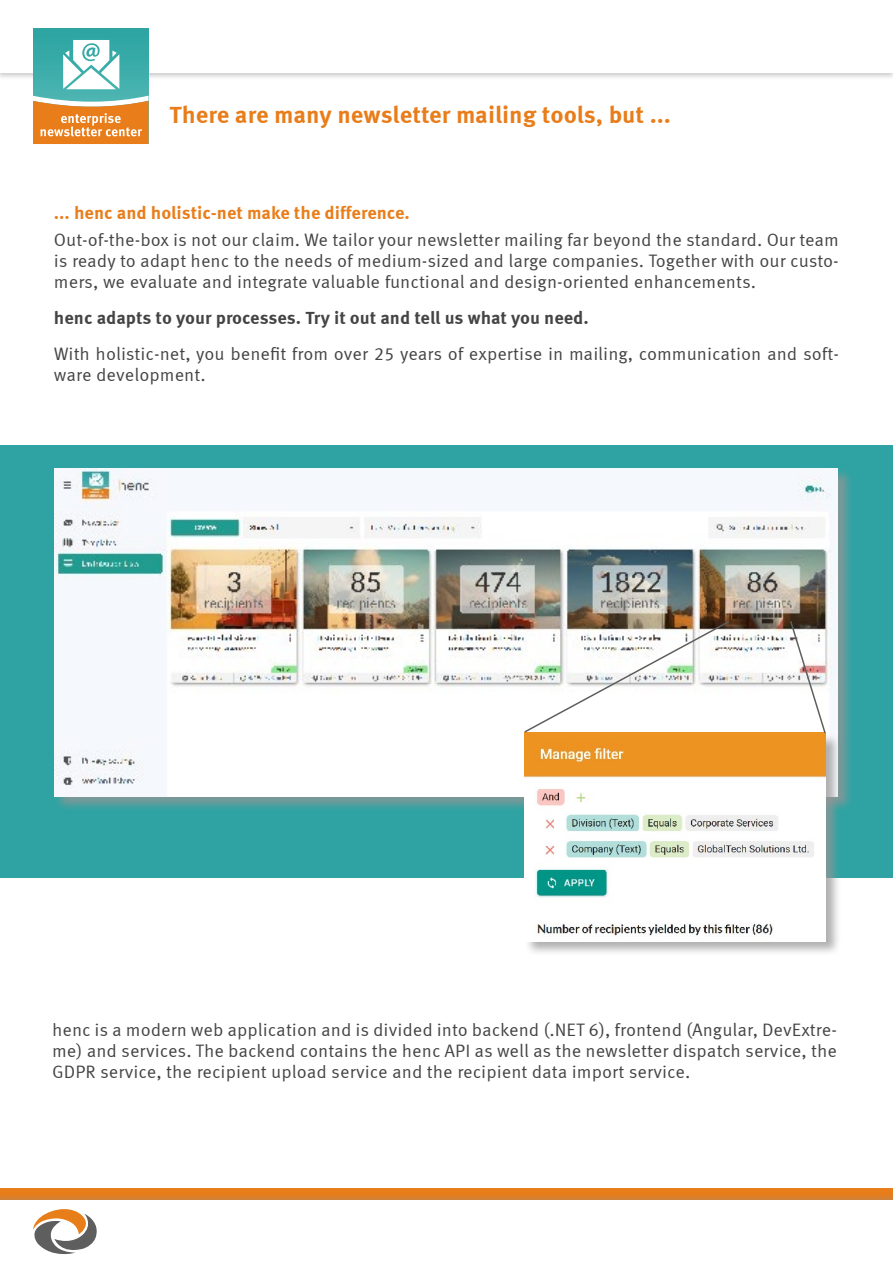
<style>
.page{position:relative;width:893px;height:1263px;background:#fff}
.page>*{position:absolute;margin:0;border:0;box-sizing:border-box;transform-origin:0 0}
.t1{font:700 24px "Meta Correspondence";letter-spacing:-.005em;color:#e87d1a}
.t2{font:18px/21px "Meta Correspondence";color:#444;text-align:justify}
.t3{font:700 18px "Meta Correspondence";color:#444}
.t4{font:700 18px "Meta Correspondence";color:#e87d1a}
</style>
<div class="page">
<div style="left:0;top:446px;width:893px;height:432px;background:#2fa3a3"></div>
<div style="left:0;top:0;width:893px;height:80px;background:#000;opacity:.2"></div>
<div style="left:0;top:0;width:893px;height:72px;background:#fff"></div>
<svg style="left:33px;top:29px;width:115px;height:67px;background:#3aaba9"></svg>
<svg style="left:33px;top:96px;width:116px;height:48px;background:#df9c56"></svg>
<svg style="left:63px;top:40px;width:56px;height:49px"></svg>
<div style="left:0;top:1188px;width:893px;height:14px;background:#e87d1a"></div>
<div style="left:0;top:1193px;width:893px;height:70px;background:#979595;opacity:.75"></div>
<div style="left:0;top:1200px;width:893px;height:63px;background:#fff"></div>
<svg style="left:33px;top:1209px;width:64px;height:46px"></svg>
<div style="left:53px;top:468px;width:800px;height:344px;background:#979595;opacity:.75"></div>
<img style="left:54px;top:469px;width:784px;height:327px">
<div style="left:524px;top:732px;width:317px;height:225px;background:#979595;opacity:.75"></div>
<img style="left:525px;top:733px;width:300px;height:208px">
<svg style="left:523px;top:620px;width:208px;height:114px;background:#e9e7e1"></svg>
<svg style="left:789px;top:619px;width:38px;height:116px;background:#e0dad6"></svg>
<h1 class="t1" style="left:170px;top:100px;width:503px">There are many newsletter mailing tools, but ...</h1>
<p class="t4" style="left:54px;top:202px;width:357px">... henc and holistic-net make the difference.</p>
<p class="t2" style="left:54px;top:229px;width:786px">Out-of-the-box is not our claim. We tailor your newsletter mailing far beyond the standard. Our team is ready to adapt henc to the needs of medium-sized and large companies. Together with our custo&shy;mers, we evaluate and integrate valuable functional and design-oriented enhancements.</p>
<p class="t3" style="left:54px;top:307px;width:536px">henc adapts to your processes. Try it out and tell us what you need.</p>
<p class="t2" style="left:54px;top:343px;width:786px">With holistic-net, you benefit from over 25 years of expertise in mailing, communication and soft&shy;ware development.</p>
<p class="t2" style="left:52px;top:1019px;width:786px">henc is a modern web application and is divided into backend (.NET 6), frontend (Angular, DevExtre&shy;me) and services. The backend contains the henc API as well as the newsletter dispatch service, the GDPR service, the recipient upload service and the recipient data import service.</p>
</div>
